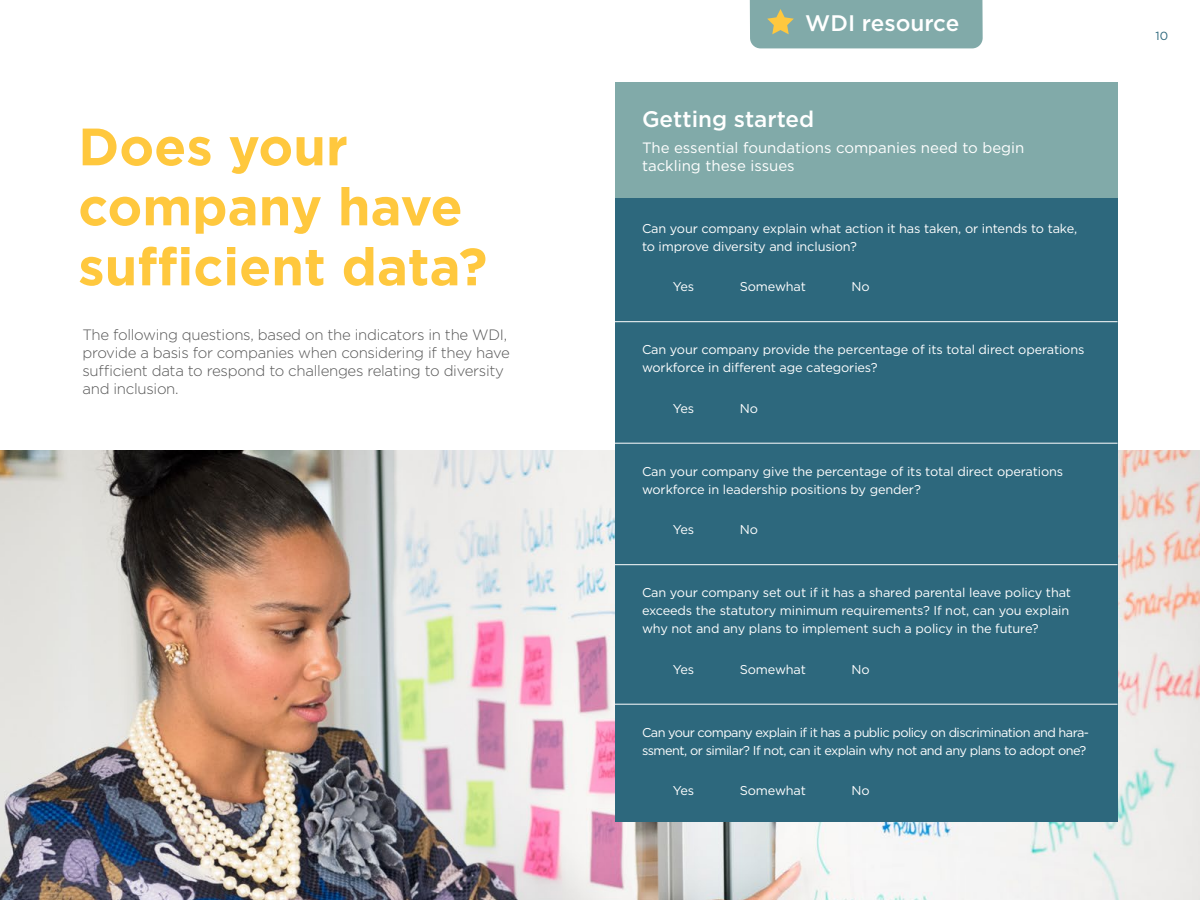
<style>
.page{position:relative;width:1200px;height:900px;background:#fff}
.page>*{position:absolute;margin:0;border:0;box-sizing:border-box;transform-origin:0 0}
.t1{font:700 52.5px/60px "Gotham";color:#ffc83e}
.t2{font:500 22.5px "Gotham";color:#fff}
.t3{font:300 15px/18px "Gotham";letter-spacing:-.02em;color:#565656}
.t4{font:15px "Gotham";color:#fff}
.t5{font:12.75px/18px "Gotham";letter-spacing:-.01em;color:#fff}
.t6{font:12.75px/18px "Gotham";letter-spacing:-.045em;color:#fff}
.t7{font:11.85px "Gotham";color:#2d687d}
</style>
<div class="page">
<img style="left:0;top:450px;width:1200px;height:450px">
<div style="left:615px;top:96px;width:503px;height:726px;background:#2d687d"></div>
<hr style="left:615px;top:321px;width:503px;height:1px;background:#fff">
<hr style="left:615px;top:443px;width:503px;height:1px;background:#fff">
<hr style="left:615px;top:564px;width:503px;height:1px;background:#fff">
<hr style="left:615px;top:704px;width:503px;height:1px;background:#fff">
<div style="left:615px;top:82px;width:503px;height:116px;background:#81aaa9"></div>
<div style="left:750px;top:0;width:233px;height:48px;background:#81aaa9"></div>
<h1 class="t1" style="left:78px;top:116px;width:271px">Does your</h1>
<h1 class="t1" style="left:78px;top:176px;width:411px">company have sufficient data?</h1>
<p class="t3" style="left:82px;top:326px;width:429px">The following questions, based on the indicators in the WDI, provide a basis for companies when considering if they have sufficient data to respond to challenges relating to diversity and inclusion.</p>
<h2 class="t2" style="left:805px;top:9px;width:156px">WDI resource</h2>
<h2 class="t2" style="left:642px;top:105px;width:174px">Getting started</h2>
<p class="t4" style="left:642px;top:138px;width:384px">The essential foundations companies need to begin</p>
<h2 class="t2" style="left:642px;top:119px;width:180px">Getting started:</h2>
<p class="t4" style="left:642px;top:156px;width:154px">tackling these issues</p>
<p class="t5" style="left:642px;top:219px;width:437px">Can your company explain what action it has taken, or intends to take, to improve diversity and inclusion?</p>
<p class="t5" style="left:673px;top:278px;width:23px">Yes</p>
<p class="t5" style="left:740px;top:278px;width:68px">Somewhat</p>
<p class="t5" style="left:852px;top:278px;width:20px">No</p>
<p class="t5" style="left:642px;top:341px;width:444px">Can your company provide the percentage of its total direct operations workforce in different age categories?</p>
<p class="t5" style="left:673px;top:399px;width:23px">Yes</p>
<p class="t5" style="left:740px;top:399px;width:20px">No</p>
<p class="t5" style="left:642px;top:462px;width:423px">Can your company give the percentage of its total direct operations workforce in leadership positions by gender?</p>
<p class="t5" style="left:673px;top:521px;width:23px">Yes</p>
<p class="t5" style="left:740px;top:521px;width:20px">No</p>
<p class="t5" style="left:642px;top:584px;width:431px">Can your company set out if it has a shared parental leave policy that exceeds the statutory minimum requirements? If not, can you explain why not and any plans to implement such a policy in the future?</p>
<p class="t5" style="left:673px;top:660px;width:23px">Yes</p>
<p class="t5" style="left:740px;top:660px;width:68px">Somewhat</p>
<p class="t5" style="left:852px;top:660px;width:20px">No</p>
<p class="t6" style="left:642px;top:723px;width:449px">Can your company explain if it has a public policy on discrimination and hara&shy;ssment, or similar? If not, can it explain why not and any plans to adopt one?</p>
<p class="t5" style="left:673px;top:782px;width:23px">Yes</p>
<p class="t5" style="left:740px;top:782px;width:68px">Somewhat</p>
<p class="t5" style="left:852px;top:782px;width:20px">No</p>
<p class="t7" style="left:1155px;top:28px;width:14px">10</p>
</div>
